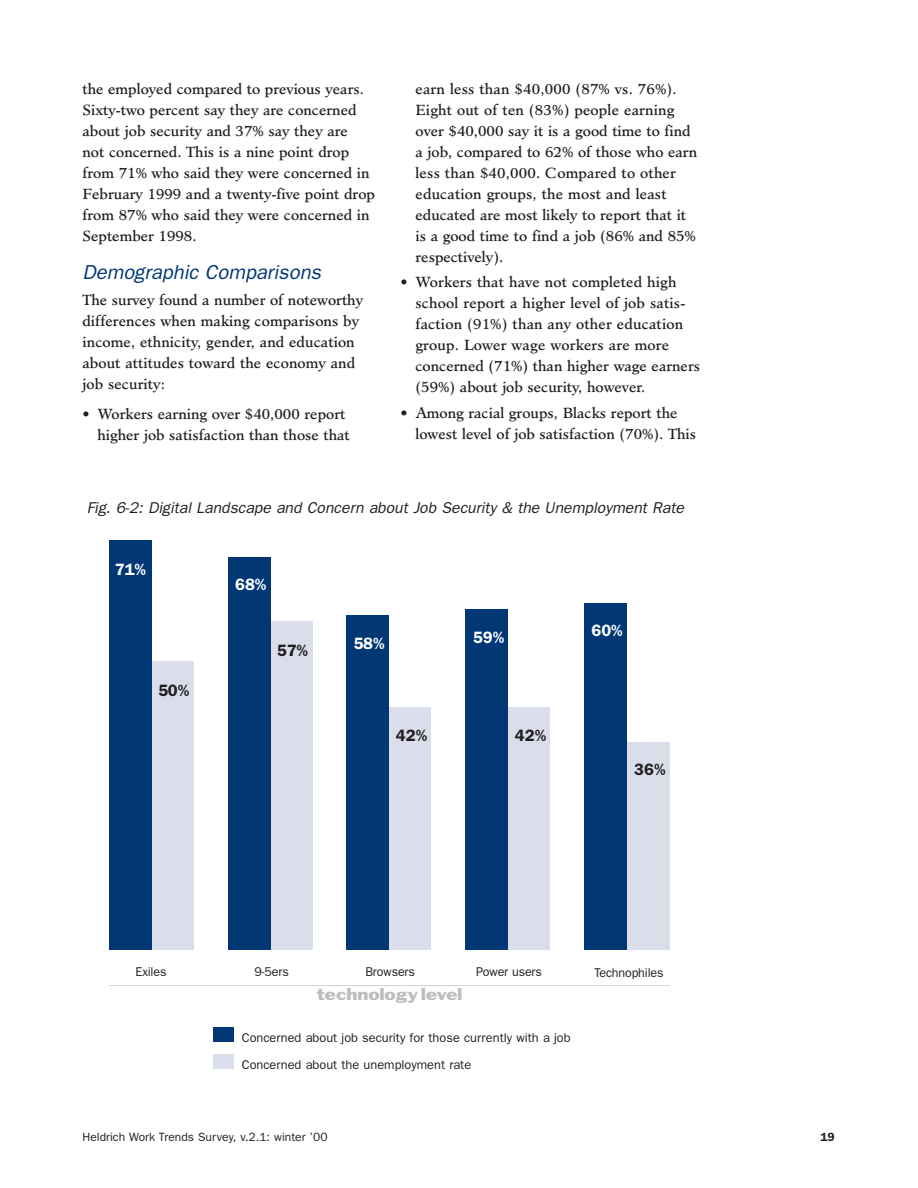
<style>
.page{position:relative;width:918px;height:1188px;background:#fff}
.page>*{position:absolute;margin:0;border:0;box-sizing:border-box;transform-origin:0 0}
.t1{font:italic 20.25px "Franklin Gothic";color:#013775}
.t2{font:600 16.5px "Franklin Gothic";color:#fff}
.t3{font:600 16.5px "Franklin Gothic";color:#231f20}
.t4{font:italic 15.75px "Franklin Gothic";color:#231f20}
.t5{font:expanded 15px "OPTI Franklin Gothic";color:#bcbdc0}
.t6{font:14.25px/21px "Minister";color:#231f20}
.t7{font:12.75px/27px "Franklin Gothic";color:#231f20}
.t8{font:12px "Franklin Gothic";color:#231f20}
.t9{font:600 12px "Franklin Gothic";color:#231f20}
</style>
<div class="page">
<div style="left:151px;top:662px;width:43px;height:288px;background:#dadeeb"></div>
<div style="left:109px;top:540px;width:42px;height:410px;background:#013775"></div>
<div style="left:270px;top:621px;width:43px;height:329px;background:#dadeeb"></div>
<div style="left:228px;top:558px;width:42px;height:392px;background:#013775"></div>
<div style="left:389px;top:708px;width:42px;height:242px;background:#dadeeb"></div>
<div style="left:346px;top:615px;width:43px;height:335px;background:#013775"></div>
<div style="left:508px;top:708px;width:42px;height:242px;background:#dadeeb"></div>
<div style="left:465px;top:610px;width:43px;height:340px;background:#013775"></div>
<div style="left:627px;top:742px;width:42px;height:208px;background:#dadeeb"></div>
<div style="left:585px;top:604px;width:42px;height:346px;background:#013775"></div>
<hr style="left:109px;top:985px;width:561px;height:1px;background:#d1d2d4">
<div style="left:213px;top:1055px;width:20px;height:14px;background:#dadeeb"></div>
<div style="left:213px;top:1028px;width:20px;height:14px;background:#013775"></div>
<p class="t6" style="left:82px;top:79px;width:294px">the employed compared to previous years.<br>Sixty-two percent say they are concerned about job security and 37% say they are<br>not concerned. This is a nine point drop from 71% who said they were concerned in February 1999 and a twenty-five point drop from 87% who said they were concerned in September 1998.</p>
<h1 class="t1" style="left:82px;top:265px;width:244px">Demographic Comparisons</h1>
<p class="t6" style="left:82px;top:290px;width:282px">The survey found a number of noteworthy differences when making comparisons by income, ethnicity, gender, and education about attitudes toward the economy and job security:</p>
<p class="t6" style="left:97px;top:404px;width:254px;text-indent:-15px">• Workers earning over $40,000 report higher job satisfaction than those that</p>
<p class="t6" style="left:415px;top:79px;width:283px">earn less than $40,000 (87% vs. 76%).<br>Eight out of ten (83%) people earning over $40,000 say it is a good time to find a job, compared to 62% of those who earn less than $40,000. Compared to other education groups, the most and least educated are most likely to report that it is a good time to find a job (86% and 85% respectively).</p>
<p class="t6" style="left:415px;top:273px;width:286px;text-indent:-15px">• Workers that have not completed high school report a higher level of job satis&shy;faction (91%) than any other education group. Lower wage workers are more concerned (71%) than higher wage earners (59%) about job security, however.</p>
<p class="t6" style="left:415px;top:403px;width:282px;text-indent:-15px">• Among racial groups, Blacks report the lowest level of job satisfaction (70%). This</p>
<p class="t4" style="left:87px;top:502px;width:601px">Fig. 6-2: Digital Landscape and Concern about Job Security &amp; the Unemployment Rate</p>
<p class="t2" style="left:115px;top:563px;width:33px">71%</p>
<p class="t3" style="left:158px;top:685px;width:33px">50%</p>
<p class="t2" style="left:235px;top:579px;width:33px">68%</p>
<p class="t3" style="left:277px;top:644px;width:33px">57%</p>
<p class="t2" style="left:353px;top:638px;width:33px">58%</p>
<p class="t3" style="left:396px;top:730px;width:33px">42%</p>
<p class="t2" style="left:473px;top:632px;width:33px">59%</p>
<p class="t3" style="left:515px;top:729px;width:33px">42%</p>
<p class="t2" style="left:592px;top:624px;width:33px">60%</p>
<p class="t3" style="left:634px;top:764px;width:33px">36%</p>
<p class="t7" style="left:136px;top:960px;width:32px">Exiles</p>
<p class="t7" style="left:255px;top:959px;width:36px">9-5ers</p>
<p class="t7" style="left:365px;top:959px;width:51px">Browsers</p>
<p class="t7" style="left:476px;top:959px;width:67px">Power users</p>
<p class="t7" style="left:594px;top:960px;width:71px">Technophiles</p>
<p class="t5" style="left:317px;top:987px;width:147px">technology level</p>
<p class="t7" style="left:242px;top:1025px;width:330px">Concerned about job security for those currently with a job<br>Concerned about the unemployment rate</p>
<p class="t8" style="left:82px;top:1132px;width:247px">Heldrich Work Trends Survey, v.2.1: winter ’00</p>
<p class="t9" style="left:820px;top:1132px;width:16px">19</p>
</div>
